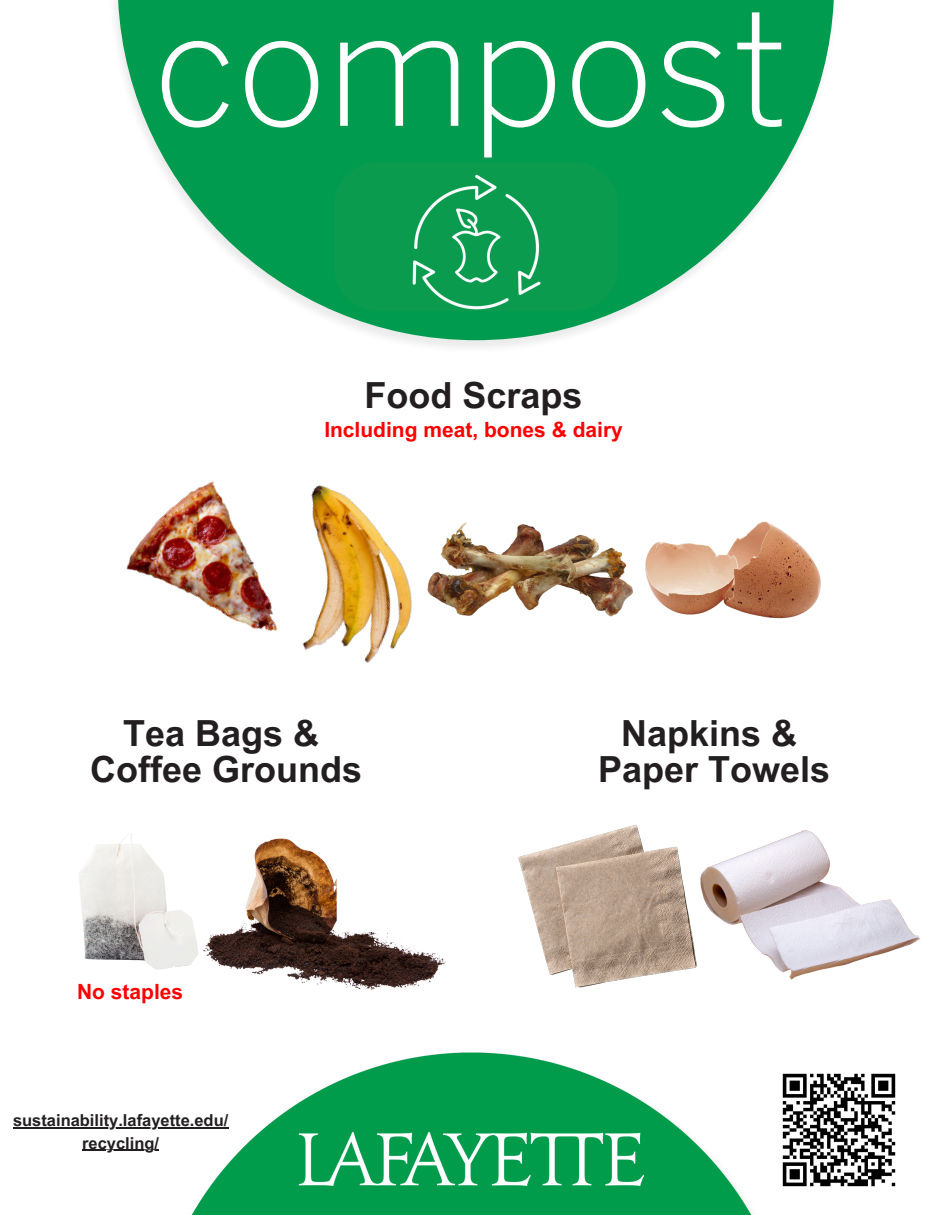
<style>
.page{position:relative;width:945px;height:1215px;background:#fff}
.page>*{position:absolute;margin:0;border:0;box-sizing:border-box;transform-origin:0 0}
.t1{font:700 36px/36px "Arial MT Pro";color:#231f20;text-align:center}
.t2{font:700 21px "Arial MT Pro";color:#f00}
.t3{font:700 16.5px "Arial MT Pro";color:#231f20}
</style>
<div class="page">
<img style="left:518px;top:824px;width:159px;height:164px">
<img style="left:317px;top:485px;width:95px;height:178px">
<img style="left:427px;top:522px;width:186px;height:95px">
<img style="left:126px;top:481px;width:191px;height:169px">
<img style="left:162px;top:1052px;width:590px;height:163px">
<svg style="left:118px;top:0;width:716px;height:340px;fill:#009b4e"></svg>
<svg style="left:162px;top:12px;width:620px;height:145px;background:#21a865"></svg>
<img style="left:613px;top:521px;width:208px;height:98px">
<img style="left:79px;top:833px;width:104px;height:137px">
<img style="left:677px;top:830px;width:244px;height:150px">
<img style="left:183px;top:838px;width:265px;height:152px">
<div style="left:337px;top:824px;width:107px;height:108px;background:#fff;border-radius:4px"></div>
<img style="left:782px;top:1073px;width:114px;height:114px">
<hr style="left:13px;top:1127px;width:215px;height:1px;background:#231f20">
<hr style="left:82px;top:1150px;width:77px;height:1px;background:#231f20">
<svg style="left:334px;top:162px;width:284px;height:149px;background:#0a9b4e"></svg>
<img style="left:406px;top:173px;width:140px;height:137px">
<p class="t1" style="left:365px;top:381px;width:219px">Food Scraps</p>
<p class="t2" style="left:324px;top:422px;width:300px">Including meat, bones &amp; dairy</p>
<p class="t1" style="left:90px;top:720px;width:274px">Tea Bags &amp;<br>Coffee Grounds</p>
<h1 class="t1" style="left:598px;top:720px;width:234px">Napkins &amp;<br>Paper Towels</h1>
<h2 class="t2" style="left:77px;top:984px;width:108px">No staples</h2>
<p class="t3" style="left:13px;top:1114px;width:217px">sustainability.lafayette.edu/</p>
<p class="t3" style="left:82px;top:1137px;width:78px">recycling/</p>
</div>
